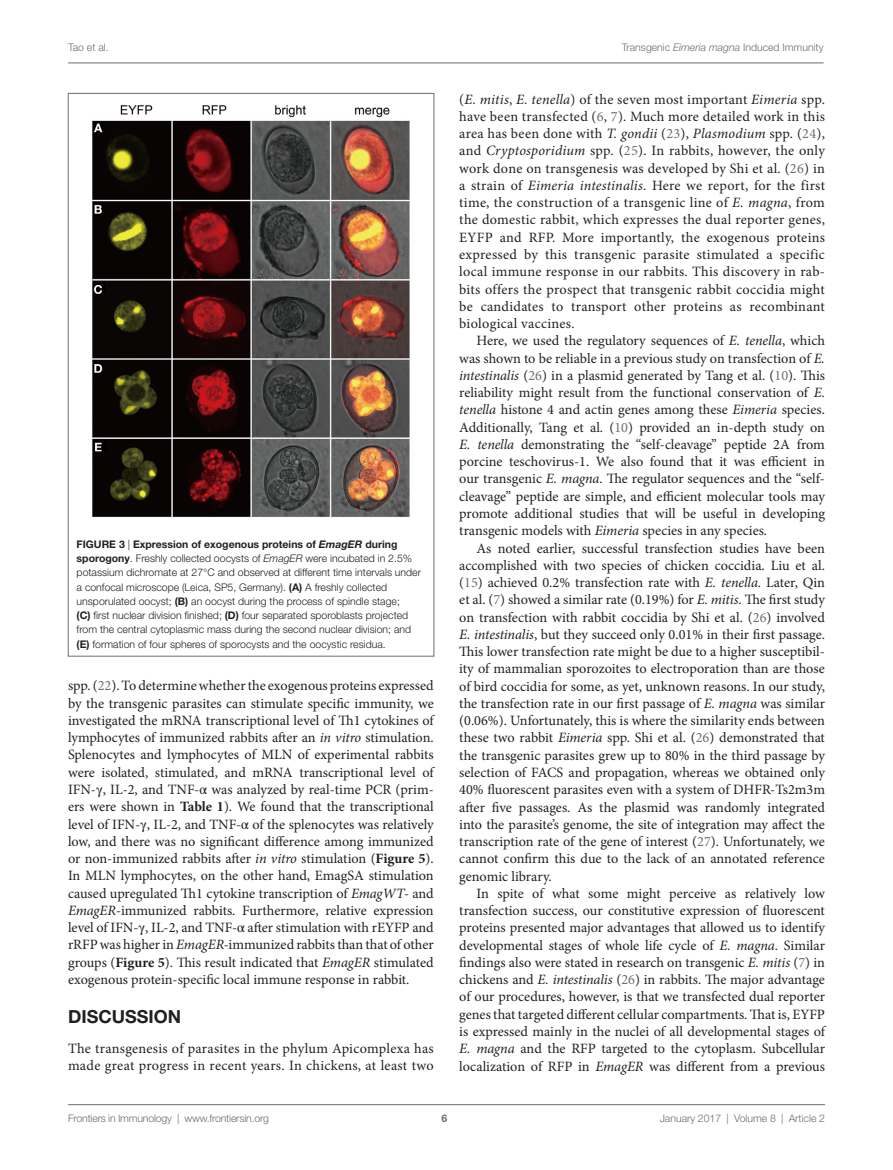
<style>
.page{position:relative;width:893px;height:1170px;background:#fff}
.page>*{position:absolute;margin:0;border:0;box-sizing:border-box;transform-origin:0 0}
.t1{font:700 18px "Helvetica Neue LT Std";color:#231f20}
.t2{font:14.25px/17.2px "Minion Pro";letter-spacing:.005em;color:#231f20;text-align:justify}
.t3{font:300 10.5px/14.2px "Helvetica Neue LT Std";color:#231f20}
.t4{font:300 10.5px "Helvetica Neue LT Std";color:#6c6d70}
.t5{font:700 10.5px "Helvetica Neue LT Std";color:#6c6d70}
.s1{font-style:italic}
.s2{font-weight:700}
.s3{font-weight:700;font-style:italic}
.s4{color:#6c6d70}
.s5{font-family:"STIX General"}
</style>
<div class="page">
<img style="left:92px;top:105px;width:318px;height:412px">
<hr style="left:68px;top:63px;width:756px;height:1px;background:#6c6d70">
<hr style="left:68px;top:1104px;width:757px;height:1px;background:#6c6d70">
<p class="t4" style="left:68px;top:41px;width:42px">Tao et al.</p>
<p class="t4" style="left:622px;top:41px;width:203px">Transgenic <span class="s1">Eimeria magna</span> Induced Immunity</p>
<p class="t3" style="left:77px;top:537px;width:346px"><span class="s2">FIG URE 3</span> | <span class="s2">Expression of exogenous proteins of</span> <span class="s3">EmagER</span> <span class="s2">during sporogony</span>. Freshly collected oocysts of <span class="s1">EmagER</span> were incubated in 2.5% potassium dichromate at 27°C and observed at different time intervals under a confocal microscope (Leica, SP5, Germany). <span class="s2">(A)</span> A freshly collected unsporulated oocyst; <span class="s2">(B)</span> an oocyst during the process of spindle stage;<br><span class="s2">(C)</span> first nuclear division finished; <span class="s2">(D)</span> four separated sporoblasts projected from the central cytoplasmic mass during the second nuclear division; and <span class="s2">(E)</span> formation of four spheres of sporocysts and the oocystic residua.</p>
<p class="t2" style="left:68px;top:677px;width:367px">spp. (<span class="s4">22</span>). To determine whether the exogenous proteins expressed by the transgenic parasites can stimulate specific immunity, we investigated the mRNA transcriptional level of Th1 cytokines of lymphocytes of immunized rabbits after an <span class="s1">in vitro</span> stimulation.<br>Splenocytes and lymphocytes of MLN of experimental rabbits were isolated, stimulated, and mRNA transcriptional level of IFN-<span class="s5">γ</span>, IL-2, and TNF-<span class="s5">α</span> was analyzed by real-time PCR (prim&shy;ers were shown in <span class="s2">Table 1</span>). We found that the transcriptional level of IFN-<span class="s5">γ</span>, IL-2, and TNF-<span class="s5">α</span> of the splenocytes was relatively low, and there was no significant difference among immunized or non-immunized rabbits after <span class="s1">in vitro</span> stimulation (<span class="s2">Figure 5</span>).<br>In MLN lymphocytes, on the other hand, EmagSA stimulation caused upregulated Th1 cytokine transcription of <span class="s1">EmagWT-</span> and <span class="s1">EmagER</span>-immunized rabbits. Furthermore, relative expression level of IFN-<span class="s5">γ</span>, IL-2, and TNF-<span class="s5">α</span> after stimulation with rEYFP and rRFP was higher in <span class="s1">EmagER-</span>immunized rabbits than that of other groups (<span class="s2">Figure 5</span>). This result indicated that <span class="s1">EmagER</span> stimulated exogenous protein-specific local immune response in rabbit.</p>
<p class="t1" style="left:68px;top:1005px;width:112px">DISCUSSION</p>
<p class="t2" style="left:68px;top:1039px;width:367px">The transgenesis of parasites in the phylum Apicomplexa has made great progress in recent years. In chickens, at least two</p>
<p class="t2" style="left:459px;top:90px;width:367px">(<span class="s1">E. mitis</span>, <span class="s1">E. tenella</span>) of the seven most important <span class="s1">Eimeria</span> spp. have been transfected (<span class="s4">6</span>, <span class="s4">7</span>). Much more detailed work in this area has been done with <span class="s1">T. gondii</span> (<span class="s4">23</span>), <span class="s1">Plasmodium</span> spp. (<span class="s4">24</span>), and <span class="s1">Cryptosporidium</span> spp. (<span class="s4">25</span>). In rabbits, however, the only work done on transgenesis was developed by Shi et al. (<span class="s4">26</span>) in a strain of <span class="s1">Eimeria intestinalis</span>. Here we report, for the first time, the construction of a transgenic line of <span class="s1">E. magna</span>, from the domestic rabbit, which expresses the dual reporter genes, EYFP and RFP. More importantly, the exogenous proteins expressed by this transgenic parasite stimulated a specific local immune response in our rabbits. This discovery in rab&shy;bits offers the prospect that transgenic rabbit coccidia might be candidates to transport other proteins as recombinant biological vaccines.</p>
<p class="t2" style="left:459px;top:332px;width:367px;text-indent:17px">Here, we used the regulatory sequences of <span class="s1">E. tenella</span>, which was shown to be reliable in a previous study on transfection of <span class="s1">E. intestinalis</span> (<span class="s4">26</span>) in a plasmid generated by Tang et al. (<span class="s4">10</span>). This reliability might result from the functional conservation of <span class="s1">E. tenella</span> histone 4 and actin genes among these <span class="s1">Eimeria</span> species.<br>Additionally, Tang et al. (<span class="s4">10</span>) provided an in-depth study on <span class="s1">E. tenella</span> demonstrating the “self-cleavage” peptide 2A from porcine teschovirus-1. We also found that it was efficient in our transgenic <span class="s1">E. magna</span>. The regulator sequences and the “self&shy;cleavage” peptide are simple, and efficient molecular tools may promote additional studies that will be useful in developing transgenic models with <span class="s1">Eimeria</span> species in any species.</p>
<p class="t2" style="left:459px;top:539px;width:367px;text-indent:17px">As noted earlier, successful transfection studies have been accomplished with two species of chicken coccidia. Liu et al. (<span class="s4">15</span>) achieved 0.2% transfection rate with <span class="s1">E. tenella</span>. Later, Qin et al. (<span class="s4">7</span>) showed a similar rate (0.19%) for <span class="s1">E. mitis</span>. The first study on transfection with rabbit coccidia by Shi et al. (<span class="s4">26</span>) involved <span class="s1">E. intestinalis</span>, but they succeed only 0.01% in their first passage.<br>This lower transfection rate might be due to a higher susceptibil&shy;ity of mammalian sporozoites to electroporation than are those of bird coccidia for some, as yet, unknown reasons. In our study, the transfection rate in our first passage of <span class="s1">E. magna</span> was similar (0.06%). Unfortunately, this is where the similarity ends between these two rabbit <span class="s1">Eimeria</span> spp. Shi et al. (<span class="s4">26</span>) demonstrated that the transgenic parasites grew up to 80% in the third passage by selection of FACS and propagation, whereas we obtained only 40% fluorescent parasites even with a system of DHFR-Ts2m3m after five passages. As the plasmid was randomly integrated into the parasite’s genome, the site of integration may affect the transcription rate of the gene of interest (<span class="s4">27</span>). Unfortunately, we cannot confirm this due to the lack of an annotated reference genomic library.</p>
<p class="t2" style="left:459px;top:884px;width:367px;text-indent:17px">In spite of what some might perceive as relatively low transfection success, our constitutive expression of fluorescent proteins presented major advantages that allowed us to identify developmental stages of whole life cycle of <span class="s1">E. magna</span>. Similar findings also were stated in research on transgenic <span class="s1">E. mitis</span> (<span class="s4">7</span>) in chickens and <span class="s1">E. intestinalis</span> (<span class="s4">26</span>) in rabbits. The major advantage of our procedures, however, is that we transfected dual reporter genes that targeted different cellular compartments. That is, EYFP is expressed mainly in the nuclei of all developmental stages of <span class="s1">E. magna</span> and the RFP targeted to the cytoplasm. Subcellular localization of RFP in <span class="s1">EmagER</span> was different from a previous</p>
<p class="t4" style="left:68px;top:1111px;width:203px">Frontiers in Immunology | www.frontiersin.org</p>
<p class="t4" style="left:660px;top:1111px;width:167px">January 2017 | Volume 8 | Article 2</p>
<p class="t5" style="left:441px;top:1111px;width:7px">6</p>
</div>
